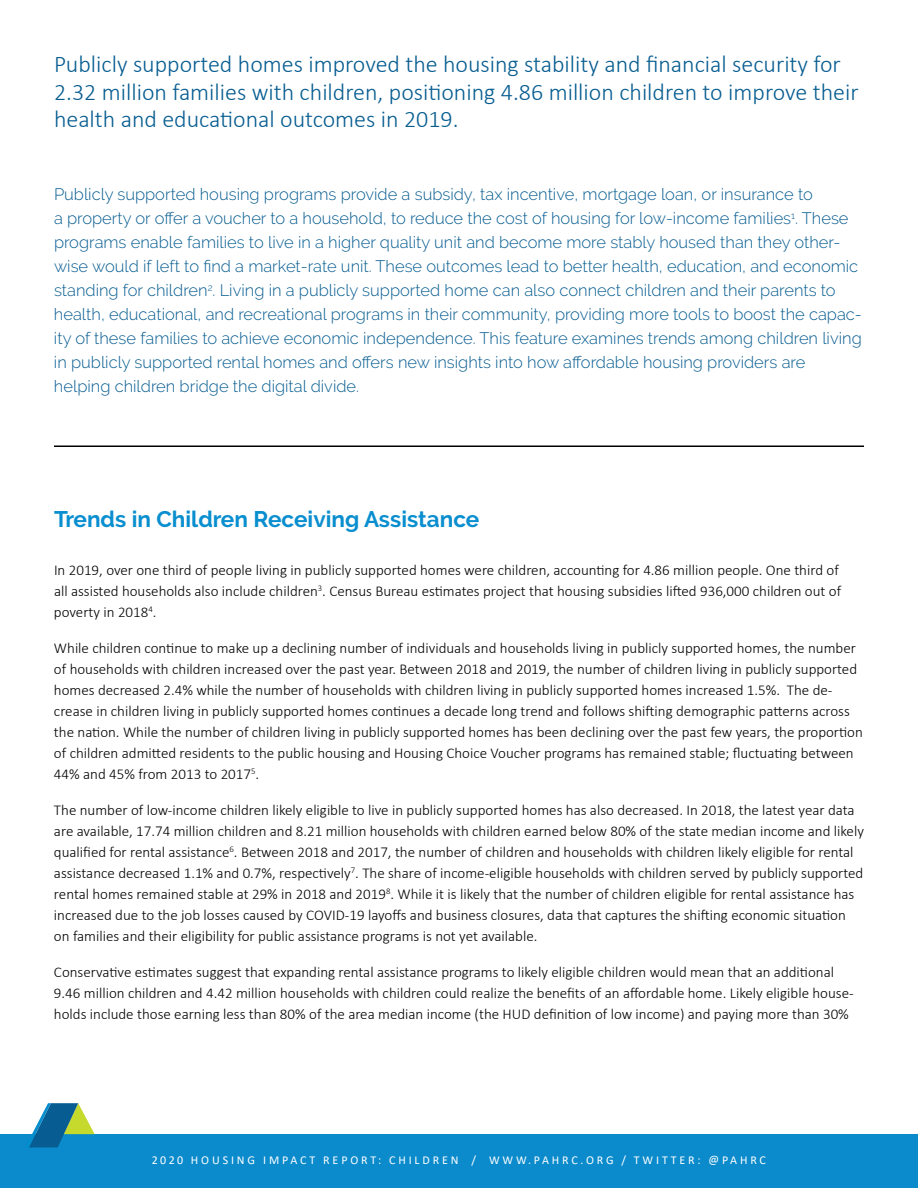
<style>
.page{position:relative;width:918px;height:1188px;background:#fff}
.page>*{position:absolute;margin:0;border:0;box-sizing:border-box;transform-origin:0 0}
.t1{font:300 24px/27.6px "Calibri";color:#075d91}
.t2{font:700 22.5px "Raleway";color:#098ecf}
.t3{font:300 16.5px/24px "Raleway";color:#075d91}
.t4{font:300 15px/21px "Calibri";color:#000}
.t5{font:12px "Calibri";letter-spacing:.24em;color:#fff}
</style>
<div class="page">
<div style="left:0;top:1134px;width:918px;height:54px;background:#0b8bcc"></div>
<svg style="left:29px;top:1103px;width:66px;height:44px"></svg>
<hr style="left:54px;top:446px;width:810px;height:1px;background:#000">
<h1 class="t1" style="left:54px;top:50px;width:806px">Publicly supported homes improved the housing stability and financial security for<br>2.32 million families with children, positioning 4.86 million children to improve their health and educational outcomes in 2019.</h1>
<p class="t3" style="left:54px;top:182px;width:809px">Publicly supported housing programs provide a subsidy, tax incentive, mortgage loan, or insurance to<br>a property or offer a voucher to a household, to reduce the cost of housing for low-income families<sup>1</sup>. These programs enable families to live in a higher quality unit and become more stably housed than they other&shy;wise would if left to find a market-rate unit. These outcomes lead to better health, education, and economic standing for children<sup>2</sup>. Living in a publicly supported home can also connect children and their parents to health, educational, and recreational programs in their community, providing more tools to boost the capac&shy;ity of these families to achieve economic independence. This feature examines trends among children living in publicly supported rental homes and offers new insights into how affordable housing providers are helping children bridge the digital divide.</p>
<h2 class="t2" style="left:54px;top:507px;width:427px">Trends in Children Receiving Assistance</h2>
<p class="t4" style="left:54px;top:560px;width:789px">In 2019, over one third of people living in publicly supported homes were children, accounting for 4.86 million people. One third of all assisted households also include children<sup>3</sup>. Census Bureau estimates project that housing subsidies lifted 936,000 children out of poverty in 2018<sup>4</sup>.</p>
<p class="t4" style="left:54px;top:638px;width:810px">While children continue to make up a declining number of individuals and households living in publicly supported homes, the number of households with children increased over the past year. Between 2018 and 2019, the number of children living in publicly supported homes decreased 2.4% while the number of households with children living in publicly supported homes increased 1.5%. The de&shy;crease in children living in publicly supported homes continues a decade long trend and follows shifting demographic patterns across the nation. While the number of children living in publicly supported homes has been declining over the past few years, the proportion of children admitted residents to the public housing and Housing Choice Voucher programs has remained stable; fluctuating between 44% and 45% from 2013 to 2017<sup>5</sup>.</p>
<p class="t4" style="left:54px;top:800px;width:812px">The number of low-income children likely eligible to live in publicly supported homes has also decreased. In 2018, the latest year data are available, 17.74 million children and 8.21 million households with children earned below 80% of the state median income and likely qualified for rental assistance<sup>6</sup>. Between 2018 and 2017, the number of children and households with children likely eligible for rental assistance decreased 1.1% and 0.7%, respectively<sup>7</sup>. The share of income-eligible households with children served by publicly supported rental homes remained stable at 29% in 2018 and 2019<sup>8</sup>. While it is likely that the number of children eligible for rental assistance has increased due to the job losses caused by COVID-19 layoffs and business closures, data that captures the shifting economic situation on families and their eligibility for public assistance programs is not yet available.</p>
<p class="t4" style="left:54px;top:962px;width:801px">Conservative estimates suggest that expanding rental assistance programs to likely eligible children would mean that an additional<br>9.46 million children and 4.42 million households with children could realize the benefits of an affordable home. Likely eligible house&shy;holds include those earning less than 80% of the area median income (the HUD definition of low income) and paying more than 30%</p>
<p class="t5" style="left:152px;top:1151px;width:616px">2020 HOUSING IMPACT REPORT: CHILDREN / WWW.PAHRC.ORG / TWITTER: @PAHRC</p>
</div>
